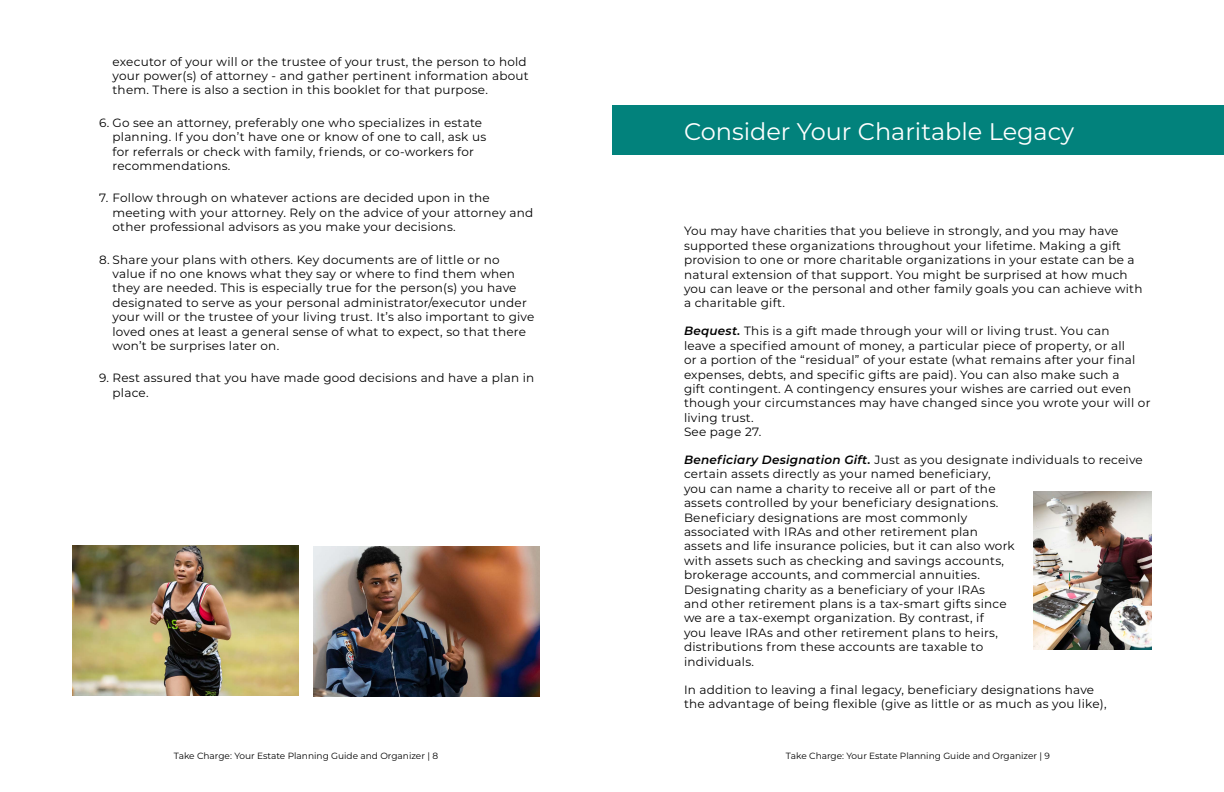
<style>
.page{position:relative;width:1224px;height:792px;background:#fff}
.page>*{position:absolute;margin:0;border:0;box-sizing:border-box;transform-origin:0 0}
.t1{font:24px "Montserrat";color:#fff}
.t2{font:12px/14.4px "Montserrat";letter-spacing:.02em;color:#000}
.t3{font:9px "Montserrat";color:#000}
.s1{font-weight:600;font-style:italic}
</style>
<div class="page">
<div style="left:612px;top:105px;width:612px;height:49px;background:#02827c"></div>
<img style="left:1034px;top:491px;width:117px;height:159px">
<img style="left:72px;top:546px;width:226px;height:150px">
<img style="left:314px;top:547px;width:226px;height:150px">
<p class="t2" style="left:112px;top:54px;width:418px">executor of your will or the trustee of your trust, the person to hold your power(s) of attorney - and gather pertinent information about them. There is also a section in this booklet for that purpose.</p>
<p class="t2" style="left:112px;top:115px;width:375px;text-indent:-14px">6. Go see an attorney, preferably one who specializes in estate planning. If you don’t have one or know of one to call, ask us for referrals or check with family, friends, or co-workers for recommendations.</p>
<p class="t2" style="left:112px;top:191px;width:422px;text-indent:-14px">7. Follow through on whatever actions are decided upon in the meeting with your attorney. Rely on the advice of your attorney and other professional advisors as you make your decisions.</p>
<p class="t2" style="left:112px;top:252px;width:423px;text-indent:-14px">8. Share your plans with others. Key documents are of little or no value if no one knows what they say or where to find them when they are needed. This is especially true for the person(s) you have designated to serve as your personal administrator/executor under your will or the trustee of your living trust. It’s also important to give loved ones at least a general sense of what to expect, so that there won’t be surprises later on.</p>
<p class="t2" style="left:112px;top:371px;width:423px;text-indent:-14px">9. Rest assured that you have made good decisions and have a plan in place.</p>
<h1 class="t1" style="left:684px;top:115px;width:392px">Consider Your Charitable Legacy</h1>
<p class="t2" style="left:684px;top:224px;width:460px">You may have charities that you believe in strongly, and you may have supported these organizations throughout your lifetime. Making a gift provision to one or more charitable organizations in your estate can be a natural extension of that support. You might be surprised at how much you can leave or the personal and other family goals you can achieve with a charitable gift.</p>
<p class="t2" style="left:684px;top:323px;width:468px"><span class="s1">Bequest.</span> This is a gift made through your will or living trust. You can<br>leave a specified amount of money, a particular piece of property, or all<br>or a portion of the “residual” of your estate (what remains after your final expenses, debts, and specific gifts are paid). You can also make such a<br>gift contingent. A contingency ensures your wishes are carried out even though your circumstances may have changed since you wrote your will or living trust.<br>See page 27.</p>
<p class="t2" style="left:684px;top:452px;width:460px"><span class="s1">Beneficiary Designation Gift.</span> Just as you designate individuals to receive certain assets directly as your named beneficiary,<br>you can name a charity to receive all or part of the<br>assets controlled by your beneficiary designations.<br>Beneficiary designations are most commonly<br>associated with IRAs and other retirement plan<br>assets and life insurance policies, but it can also work<br>with assets such as checking and savings accounts,<br>brokerage accounts, and commercial annuities.<br>Designating charity as a beneficiary of your IRAs<br>and other retirement plans is a tax-smart gifts since<br>we are a tax-exempt organization. By contrast, if<br>you leave IRAs and other retirement plans to heirs,<br>distributions from these accounts are taxable to<br>individuals.</p>
<p class="t2" style="left:684px;top:682px;width:424px">In addition to leaving a final legacy, beneficiary designations have the advantage of being flexible (give as little or as much as you like),</p>
<p class="t3" style="left:174px;top:750px;width:266px">Take Charge: Your Estate Planning Guide and Organizer | 8</p>
<p class="t3" style="left:786px;top:750px;width:266px">Take Charge: Your Estate Planning Guide and Organizer | 9</p>
</div>
